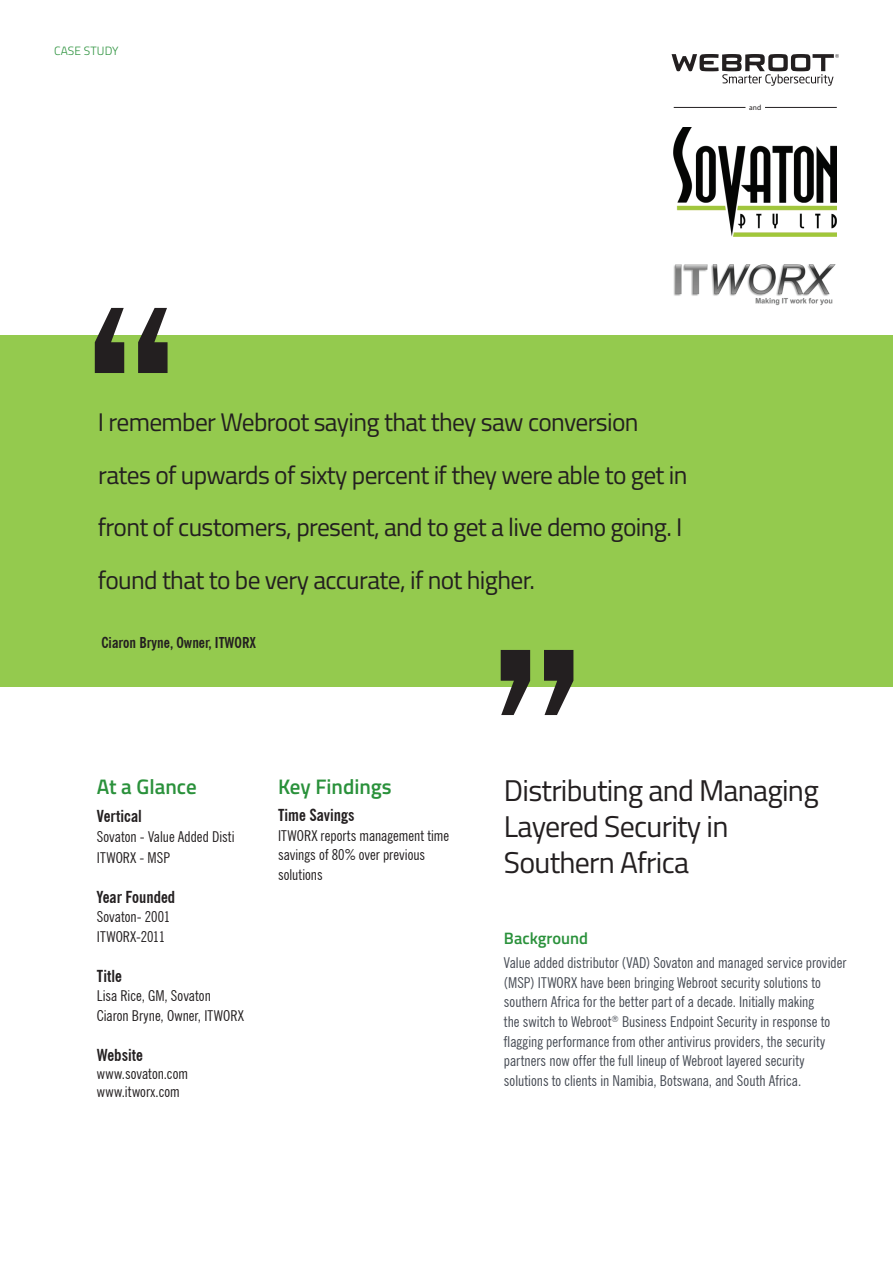
<style>
.page{position:relative;width:893px;height:1263px;background:#fff}
.page>*{position:absolute;margin:0;border:0;box-sizing:border-box;transform-origin:0 0}
.t1{font:30px/36px "Titillium";letter-spacing:-.025em;color:#231f20}
.t2{font:25.5px/52.5px "Titillium";letter-spacing:-.025em;color:#231f20}
.t3{font:600 21px "Titillium";color:#2a913b}
.t4{font:700 condensed 16.5px "News Gothic BT";color:#231f20}
.t5{font:600 16.5px "Titillium";color:#2a913b}
.t6{font:condensed 15px/19.5px "News Gothic BT";color:#464b54}
.t7{font:condensed 15px/19.5px "News Gothic BT";color:#231f20}
.t8{font:700 condensed 15px "News Gothic BT";color:#231f20}
.t9{font:300 12px "Titillium";letter-spacing:.01em;color:#2a913b}
.t10{font:7.5px "Myriad Pro";color:#231f20}
</style>
<div class="page">
<svg style="left:672px;top:54px;width:167px;height:32px"></svg>
<div style="left:0;top:336px;width:893px;height:351px;background:#94ca4e"></div>
<hr style="left:674px;top:107px;width:71px;height:1px;background:#231f20">
<hr style="left:765px;top:107px;width:72px;height:1px;background:#231f20">
<img style="left:674px;top:127px;width:163px;height:109px">
<img style="left:673px;top:264px;width:163px;height:42px">
<svg style="left:95px;top:308px;width:73px;height:65px"></svg>
<svg style="left:501px;top:650px;width:72px;height:65px"></svg>
<p class="t9" style="left:54px;top:43px;width:66px">CASE STUDY</p>
<p class="t10" style="left:749px;top:103px;width:14px">and</p>
<h2 class="t2" style="left:98px;top:395px;width:591px">I remember Webroot saying that they saw conversion rates of upwards of sixty percent if they were able to get in front of customers, present, and to get a live demo going. I found that to be very accurate, if not higher.</h2>
<p class="t8" style="left:102px;top:634px;width:156px">Ciaron Bryne, Owner, ITWORX</p>
<h3 class="t3" style="left:97px;top:771px;width:101px">At a Glance</h3>
<p class="t4" style="left:97px;top:806px;width:47px">Vertical</p>
<p class="t7" style="left:97px;top:826px;width:139px;line-height:21px">Sovaton - Value Added Disti<br>ITWORX - MSP</p>
<p class="t4" style="left:97px;top:887px;width:80px">Year Founded</p>
<p class="t7" style="left:97px;top:907px;width:75px">Sovaton- 2001<br>ITWORX-2011</p>
<p class="t4" style="left:97px;top:966px;width:27px">Title</p>
<p class="t7" style="left:97px;top:986px;width:148px">Lisa Rice, GM, Sovaton<br>Ciaron Bryne, Owner, ITWORX</p>
<p class="t4" style="left:97px;top:1045px;width:48px">Website</p>
<p class="t7" style="left:97px;top:1064px;width:93px;line-height:18px">www.sovaton.com www.itworx.com</p>
<h3 class="t3" style="left:278px;top:771px;width:115px">Key Findings</h3>
<p class="t4" style="left:278px;top:805px;width:78px">Time Savings</p>
<p class="t7" style="left:278px;top:825px;width:173px">ITWORX reports management time savings of 80% over previous solutions</p>
<h1 class="t1" style="left:504px;top:771px;width:316px">Distributing and Managing<br>Layered Security in<br>Southern Africa</h1>
<p class="t5" style="left:504px;top:925px;width:86px">Background</p>
<p class="t6" style="left:504px;top:953px;width:344px">Value added distributor (VAD) Sovaton and managed service provider (MSP) ITWORX have been bringing Webroot security solutions to southern Africa for the better part of a decade. Initially making<br>the switch to Webroot<sup>®</sup> Business Endpoint Security in response to flagging performance from other antivirus providers, the security partners now offer the full lineup of Webroot layered security solutions to clients in Namibia, Botswana, and South Africa.</p>
</div>
